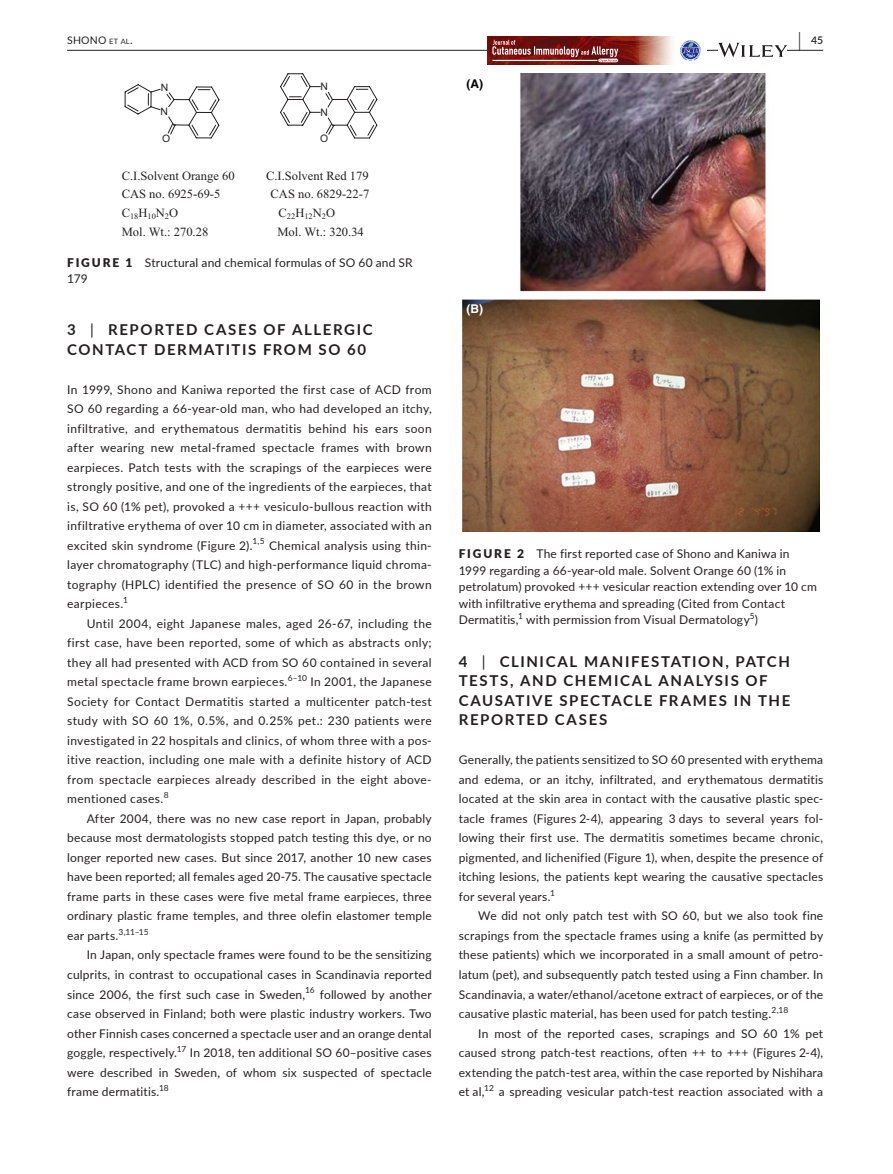
<style>
.page{position:relative;width:893px;height:1174px;background:#fff}
.page>*{position:absolute;margin:0;border:0;box-sizing:border-box;transform-origin:0 0}
.t1{font:600 19.5px "Lato";color:#231f20;scale:.48 1}
.t2{font:700 15px/19.5px "Lato";letter-spacing:.105em;color:#231f20}
.t3{font:12.6px "Times New Roman";color:#231f20}
.t4{font:12px/19.5px "Lato";letter-spacing:.015em;color:#231f20;text-align:justify}
.t5{font:700 12px "Helvetica";color:#000}
.t6{font:700 12px "Helvetica";color:#fff}
.t7{font:10.5px "Lato";letter-spacing:.02em;color:#231f20}
.t8{font:600 10.5px "Lato";color:#231f20}
.t9{font:10.35px "Arial";color:#231f20}
.t10{font:10.2px "Arial";color:#231f20}
.t11{font:8.4px "Lato";color:#231f20}
.t12{font:8.4px "Times New Roman";letter-spacing:.005em;color:#231f20}
.s1{font-size:7.35px}
.s2{font-weight:900}
.s3{font-weight:400}
</style>
<div class="page">
<hr style="left:67px;top:50px;width:756px;height:1px;background:#231f20">
<img style="left:488px;top:36px;width:218px;height:29px">
<svg style="left:492px;top:40px;width:126px;height:22px;background:#914543"></svg>
<svg style="left:679px;top:40px;width:22px;height:22px"></svg>
<svg style="left:680px;top:40px;width:21px;height:21px"></svg>
<svg style="left:718px;top:43px;width:69px;height:14px"></svg>
<svg style="left:124px;top:84px;width:96px;height:55px"></svg>
<svg style="left:280px;top:73px;width:97px;height:66px"></svg>
<img style="left:462px;top:73px;width:358px;height:458px">
<h1 class="t1" style="left:798px;top:26px;width:7px">|</h1>
<p class="t7" style="left:67px;top:33px;width:67px">SHONO <span class="s1">et al</span>.</p>
<p class="t8" style="left:811px;top:33px;width:14px">45</p>
<p class="t10" style="left:161px;top:81px;width:9px">N</p>
<p class="t9" style="left:320px;top:80px;width:9px">N</p>
<p class="t10" style="left:161px;top:105px;width:9px">N</p>
<p class="t9" style="left:320px;top:105px;width:9px">N</p>
<p class="t10" style="left:162px;top:132px;width:10px">O</p>
<p class="t9" style="left:320px;top:131px;width:10px">O</p>
<p class="t3" style="left:122px;top:167px;width:114px">C.I.Solvent Orange 60</p>
<p class="t3" style="left:266px;top:167px;width:104px">C.I.Solvent Red 179</p>
<p class="t3" style="left:122px;top:186px;width:100px">CAS no. 6925-69-5</p>
<p class="t3" style="left:271px;top:186px;width:100px">CAS no. 6829-22-7</p>
<p class="t12" style="left:122px;top:210px;width:58px"><sup>C</sup>18<sup>H</sup>10<sup>N</sup>2<sup>O</sup></p>
<p class="t12" style="left:279px;top:210px;width:58px"><sup>C</sup>22<sup>H</sup>12<sup>N</sup>2<sup>O</sup></p>
<p class="t3" style="left:122px;top:223px;width:88px">Mol. Wt.: 270.28</p>
<p class="t3" style="left:277px;top:223px;width:88px">Mol. Wt.: 320.34</p>
<p class="t4" style="left:67px;top:254px;width:347px;line-height:16.5px"><span class="s2">FIGURE 1</span> Structural and chemical formulas of SO 60 and SR<br>179</p>
<p class="t2" style="left:67px;top:319px;width:307px">3 <span class="s3">|</span> REPORTED CASES OF ALLERGIC<br>CONTACT DERMATITIS FROM SO 60</p>
<p class="t4" style="left:67px;top:379px;width:366px">In 1999, Shono and Kaniwa reported the first case of ACD from SO 60 regarding a 66-year-old man, who had developed an itchy, infiltrative, and erythematous dermatitis behind his ears soon after wearing new metal-framed spectacle frames with brown earpieces. Patch tests with the scrapings of the earpieces were strongly positive, and one of the ingredients of the earpieces, that is, SO 60 (1% pet), provoked a +++ vesiculo-bullous reaction with infiltrative erythema of over 10 cm in diameter, associated with an excited skin syndrome (Figure 2).</p>
<p class="t11" style="left:252px;top:535px;width:14px">1,5</p>
<p class="t4" style="left:67px;top:535px;width:366px;text-indent:202px">Chemical analysis using thin&shy;layer chromatography (TLC) and high-performance liquid chroma&shy;tography (HPLC) identified the presence of SO 60 in the brown earpieces.</p>
<p class="t11" style="left:123px;top:594px;width:6px">1</p>
<p class="t4" style="left:67px;top:613px;width:366px;text-indent:20px">Until 2004, eight Japanese males, aged 26-67, including the first case, have been reported, some of which as abstracts only; they all had presented with ACD from SO 60 contained in several metal spectacle frame brown earpieces.</p>
<p class="t11" style="left:288px;top:672px;width:21px">6–10</p>
<p class="t4" style="left:67px;top:671px;width:366px;text-indent:243px">In 2001, the Japanese Society for Contact Dermatitis started a multicenter patch-test study with SO 60 1%, 0.5%, and 0.25% pet.: 230 patients were investigated in 22 hospitals and clinics, of whom three with a pos&shy;itive reaction, including one male with a definite history of ACD from spectacle earpieces already described in the eight above&shy;mentioned cases.</p>
<p class="t11" style="left:164px;top:789px;width:6px">8</p>
<p class="t4" style="left:67px;top:808px;width:366px;text-indent:20px">After 2004, there was no new case report in Japan, probably because most dermatologists stopped patch testing this dye, or no longer reported new cases. But since 2017, another 10 new cases have been reported; all females aged 20-75. The causative spectacle frame parts in these cases were five metal frame earpieces, three ordinary plastic frame temples, and three olefin elastomer temple ear parts.</p>
<p class="t11" style="left:119px;top:925px;width:32px">3,11–15</p>
<p class="t4" style="left:67px;top:944px;width:366px;text-indent:20px">In Japan, only spectacle frames were found to be the sensitizing culprits, in contrast to occupational cases in Scandinavia reported since 2006, the first such case in Sweden,<sup>16</sup> followed by another case observed in Finland; both were plastic industry workers. Two other Finnish cases concerned a spectacle user and an orange dental goggle, respectively.<sup>17</sup> In 2018, ten additional SO 60–positive cases were described in Sweden, of whom six suspected of spectacle frame dermatitis.<sup>18</sup></p>
<p class="t5" style="left:466px;top:76px;width:18px">(A)</p>
<p class="t6" style="left:466px;top:301px;width:18px">(B)</p>
<p class="t4" style="left:459px;top:545px;width:360px;line-height:16.5px;text-align:left"><span class="s2">FIGURE 2</span> The first reported case of Shono and Kaniwa in 1999 regarding a 66-year-old male. Solvent Orange 60 (1% in petrolatum) provoked +++ vesicular reaction extending over 10 cm with infiltrative erythema and spreading (Cited from Contact Dermatitis,</p>
<p class="t11" style="left:518px;top:610px;width:6px">1</p>
<p class="t4" style="left:526px;top:610px;width:233px">with permission from Visual Dermatology )</p>
<p class="t11" style="left:750px;top:610px;width:6px">5</p>
<p class="t2" style="left:459px;top:651px;width:333px">4 <span class="s3">|</span> CLINICAL MANIFESTATION, PATCH<br>TESTS, AND CHEMICAL ANALYSIS OF<br>CAUSATIVE SPECTACLE FRAMES IN THE<br>REPORTED CASES</p>
<p class="t4" style="left:459px;top:749px;width:366px">Generally, the patients sensitized to SO 60 presented with erythema and edema, or an itchy, infiltrated, and erythematous dermatitis located at the skin area in contact with the causative plastic spec&shy;tacle frames (Figures 2-4), appearing 3 days to several years fol&shy;lowing their first use. The dermatitis sometimes became chronic, pigmented, and lichenified (Figure 1), when, despite the presence of itching lesions, the patients kept wearing the causative spectacles for several years.</p>
<p class="t11" style="left:550px;top:886px;width:6px">1</p>
<p class="t4" style="left:459px;top:905px;width:366px;text-indent:20px">We did not only patch test with SO 60, but we also took fine scrapings from the spectacle frames using a knife (as permitted by these patients) which we incorporated in a small amount of petro&shy;latum (pet), and subsequently patch tested using a Finn chamber. In Scandinavia, a water/ethanol/acetone extract of earpieces, or of the causative plastic material, has been used for patch testing.<sup>2,18</sup></p>
<p class="t4" style="left:459px;top:1022px;width:366px;text-indent:20px">In most of the reported cases, scrapings and SO 60 1% pet caused strong patch-test reactions, often ++ to +++ (Figures 2-4), extending the patch-test area, within the case reported by Nishihara et al,<sup>12</sup> a spreading vesicular patch-test reaction associated with a</p>
</div>
